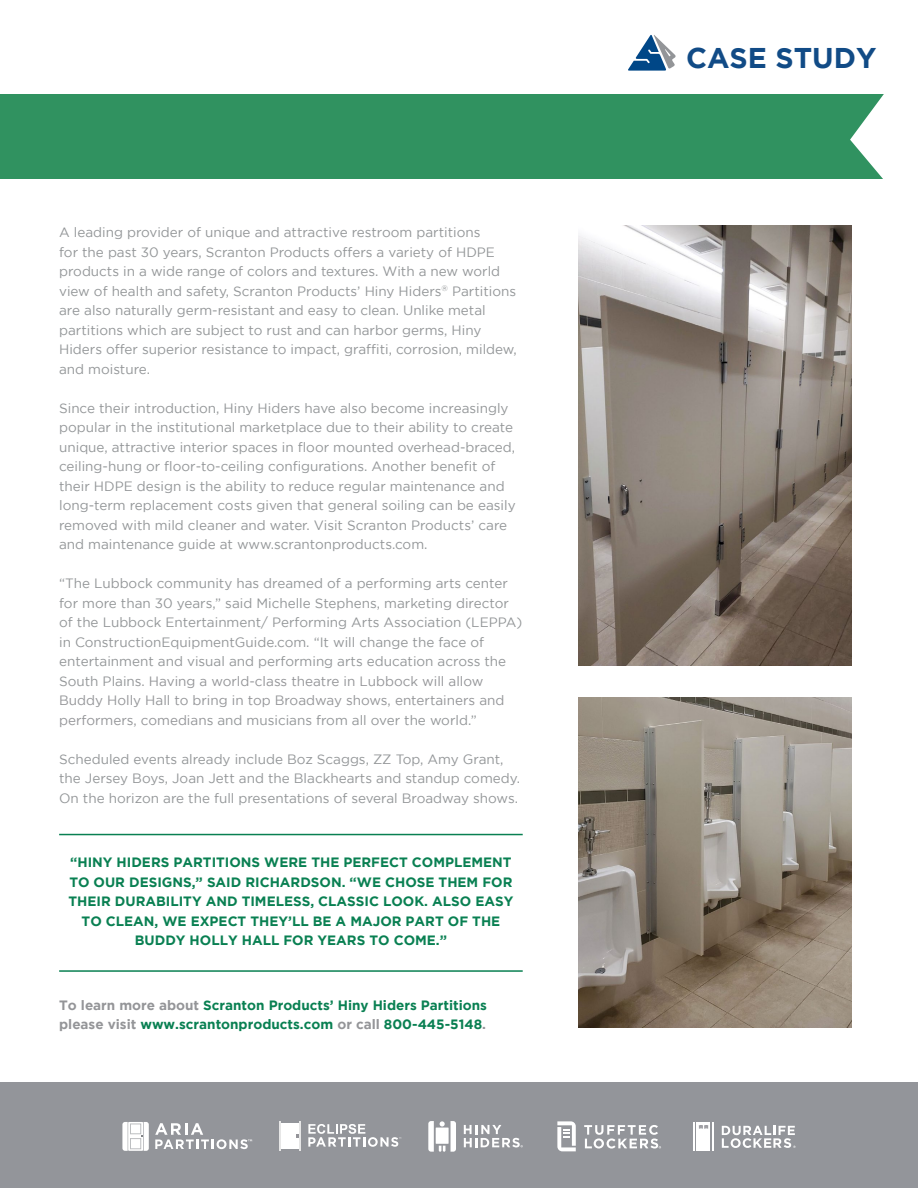
<style>
.page{position:relative;width:918px;height:1188px;background:#fff}
.page>*{position:absolute;margin:0;border:0;box-sizing:border-box;transform-origin:0 0}
.t1{font:700 28.5px "Gotham";color:#114b86}
.t2{font:13.5px/19.5px "Gotham";color:#939698}
.t3{font:700 13.5px/19.5px "Gotham";color:#098052;text-align:center}
.s1{color:#949598}
</style>
<div class="page">
<img style="left:578px;top:698px;width:274px;height:330px">
<img style="left:578px;top:226px;width:274px;height:439px">
<div style="left:0;top:94px;width:883px;height:85px;background:#309260"></div>
<div style="left:0;top:1082px;width:918px;height:106px;background:#93959a"></div>
<svg style="left:850px;top:94px;width:34px;height:85px"></svg>
<svg style="left:628px;top:35px;width:48px;height:36px"></svg>
<div style="left:281px;top:1123px;width:18px;height:25px;background:#fff"></div>
<svg style="left:296px;top:1134px;width:3px;height:4px"></svg>
<hr style="left:299px;top:1122px;width:2px;height:29px;background:#e6e6e6">
<svg style="left:280px;top:1122px;width:1px;height:29px"></svg>
<svg style="left:308px;top:1124px;width:93px;height:23px"></svg>
<svg style="left:428px;top:1121px;width:28px;height:31px"></svg>
<svg style="left:464px;top:1125px;width:59px;height:22px"></svg>
<svg style="left:557px;top:1121px;width:19px;height:30px"></svg>
<svg style="left:584px;top:1125px;width:77px;height:24px"></svg>
<div style="left:697px;top:1122px;width:13px;height:29px;background:#fff"></div>
<hr style="left:712px;top:1122px;width:2px;height:29px;background:#fff">
<hr style="left:693px;top:1122px;width:2px;height:29px;background:#fff">
<svg style="left:699px;top:1125px;width:10px;height:4px"></svg>
<svg style="left:722px;top:1126px;width:74px;height:22px"></svg>
<svg style="left:155px;top:1123px;width:97px;height:26px"></svg>
<svg style="left:122px;top:1122px;width:27px;height:29px"></svg>
<hr style="left:59px;top:834px;width:464px;height:1px;background:#098052">
<hr style="left:59px;top:970px;width:464px;height:2px;background:#098052">
<p class="t2" style="left:59px;top:222px;width:459px">A leading provider of unique and attractive restroom partitions<br>for the past 30 years, Scranton Products offers a variety of HDPE products in a wide range of colors and textures. With a new world view of health and safety, Scranton Products’ Hiny Hiders<sup>®</sup> Partitions are also naturally germ-resistant and easy to clean. Unlike metal partitions which are subject to rust and can harbor germs, Hiny Hiders offer superior resistance to impact, graffiti, corrosion, mildew, and moisture.</p>
<p class="t2" style="left:59px;top:398px;width:458px">Since their introduction, Hiny Hiders have also become increasingly popular in the institutional marketplace due to their ability to create unique, attractive interior spaces in floor mounted overhead-braced, ceiling-hung or floor-to-ceiling configurations. Another benefit of their HDPE design is the ability to reduce regular maintenance and long-term replacement costs given that general soiling can be easily removed with mild cleaner and water. Visit Scranton Products’ care and maintenance guide at www.scrantonproducts.com.</p>
<p class="t2" style="left:59px;top:573px;width:465px">“The Lubbock community has dreamed of a performing arts center for more than 30 years,” said Michelle Stephens, marketing director of the Lubbock Entertainment/ Performing Arts Association (LEPPA) in ConstructionEquipmentGuide.com. “It will change the face of entertainment and visual and performing arts education across the South Plain<span class="s1">s. Having a world-class theatre in Lubbock will allow Buddy Holly Hall to bring in top Broadway shows, entertainers and performers, comedian</span>s and musicians from all over the world.”</p>
<p class="t2" style="left:59px;top:749px;width:462px">Scheduled events already include Boz Scaggs, ZZ Top, Amy Grant, the Jersey Boys, Joan Jett and the Blackhearts and standup comedy.<br>On the horizon are the full presentations of several Broadway shows.</p>
<p class="t3" style="left:69px;top:852px;width:446px">“HINY HIDERS PARTITIONS WERE THE PERFECT COMPLEMENT TO OUR DESIGNS,” SAID RICHARDSON. “WE CHOSE THEM FOR THEIR DURABILITY AND TIMELESS, CLASSIC LOOK. ALSO EASY TO CLEAN, WE EXPECT THEY’LL BE A MAJOR PART OF THE BUDDY HOLLY HALL FOR YEARS TO COME.”</p>
<p class="t3" style="left:59px;top:995px;width:429px;text-align:left"><span class="s1">To learn more about</span> Scranton Products’ Hiny Hiders Partitions <span class="s1">please visit</span> www.scrantonproducts.com <span class="s1">or call</span> 800-445-5148<span class="s1">.</span></p>
<h1 class="t1" style="left:686px;top:42px;width:192px">CASE STUDY</h1>
</div>
